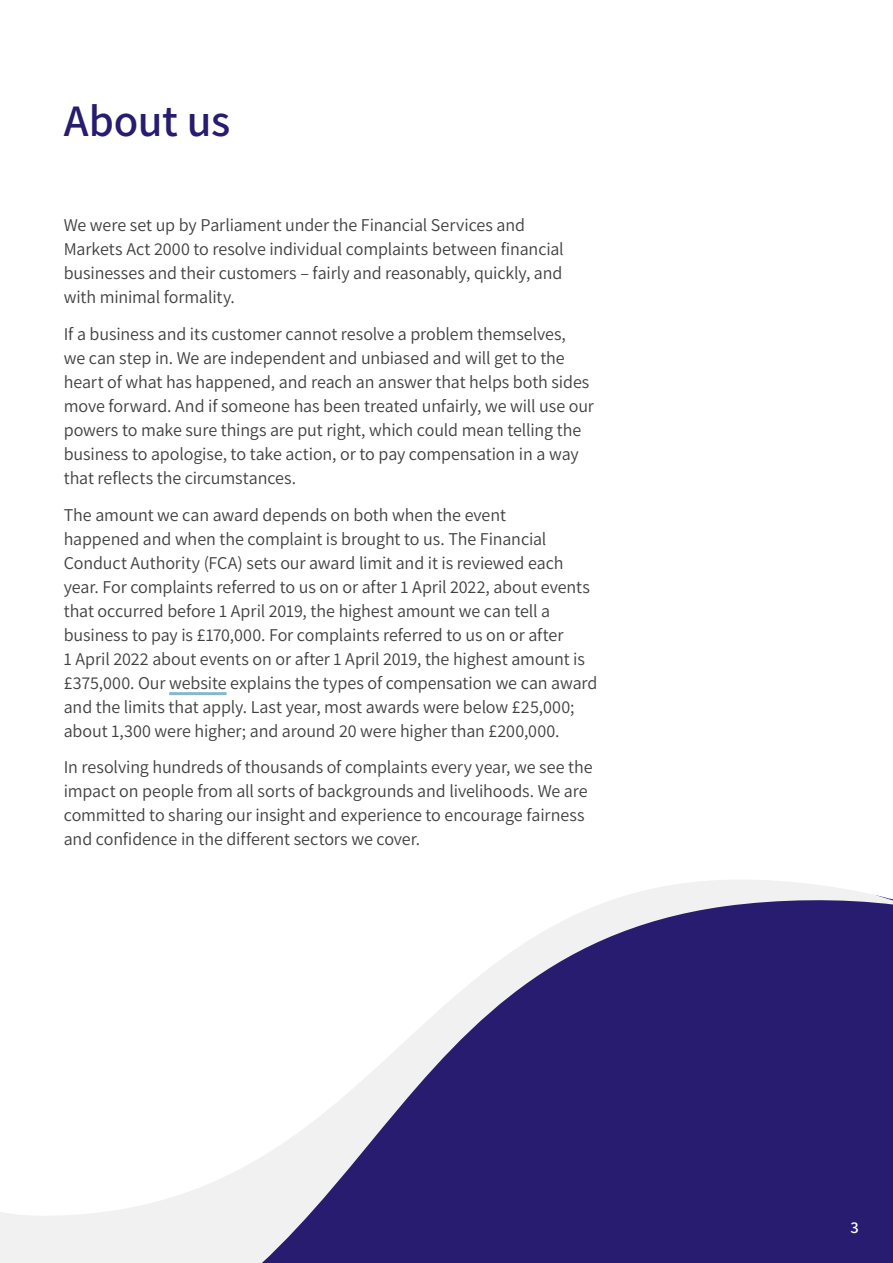
<style>
.page{position:relative;width:893px;height:1263px;background:#fff}
.page>*{position:absolute;margin:0;border:0;box-sizing:border-box;transform-origin:0 0}
.t1{font:600 45px "Assistant";letter-spacing:-.01em;color:#271c6f}
.txt_bigger{font:18px/24px "Assistant";letter-spacing:-.005em;color:#404040}
.t2{font:600 16.5px "Assistant";color:#fff}
</style>
<div class="page">
<svg style="left:0;top:1216px;width:893px;height:47px;fill:#271c6f"></svg>
<svg style="left:0;top:695px;width:893px;height:521px"></svg>
<hr style="left:169px;top:692px;width:58px;height:3px;background:#84b9cd">
<h2 class="t1" style="left:64px;top:90px;width:168px">About us</h2>
<p class="txt_bigger" style="left:64px;top:212px;width:501px">We were set up by Parliament under the Financial Services and Markets Act 2000 to resolve individual complaints between financial businesses and their customers – fairly and reasonably, quickly, and with minimal formality.</p>
<p class="txt_bigger" style="left:64px;top:321px;width:532px">If a business and its customer cannot resolve a problem themselves,<br>we can step in. We are independent and unbiased and will get to the heart of what has happened, and reach an answer that helps both sides move forward. And if someone has been treated unfairly, we will use our powers to make sure things are put right, which could mean telling the business to apologise, to take action, or to pay compensation in a way that reflects the circumstances.</p>
<p class="txt_bigger" style="left:64px;top:502px;width:535px">The amount we can award depends on both when the event<br>happened and when the complaint is brought to us. The Financial Conduct Authority (FCA) sets our award limit and it is reviewed each year. For complaints referred to us on or after 1 April 2022, about events that occurred before 1 April 2019, the highest amount we can tell a business to pay is £170,000. For complaints referred to us on or after<br>1 April 2022 about events on or after 1 April 2019, the highest amount is £375,000. Our website explains the types of compensation we can award and the limits that apply. Last year, most awards were below £25,000; about 1,300 were higher; and around 20 were higher than £200,000.</p>
<p class="txt_bigger" style="left:64px;top:754px;width:530px">In resolving hundreds of thousands of complaints every year, we see the impact on people from all sorts of backgrounds and livelihoods. We are committed to sharing our insight and experience to encourage fairness and confidence in the different sectors we cover.</p>
<p class="t2" style="left:850px;top:1216px;width:10px">3</p>
</div>
